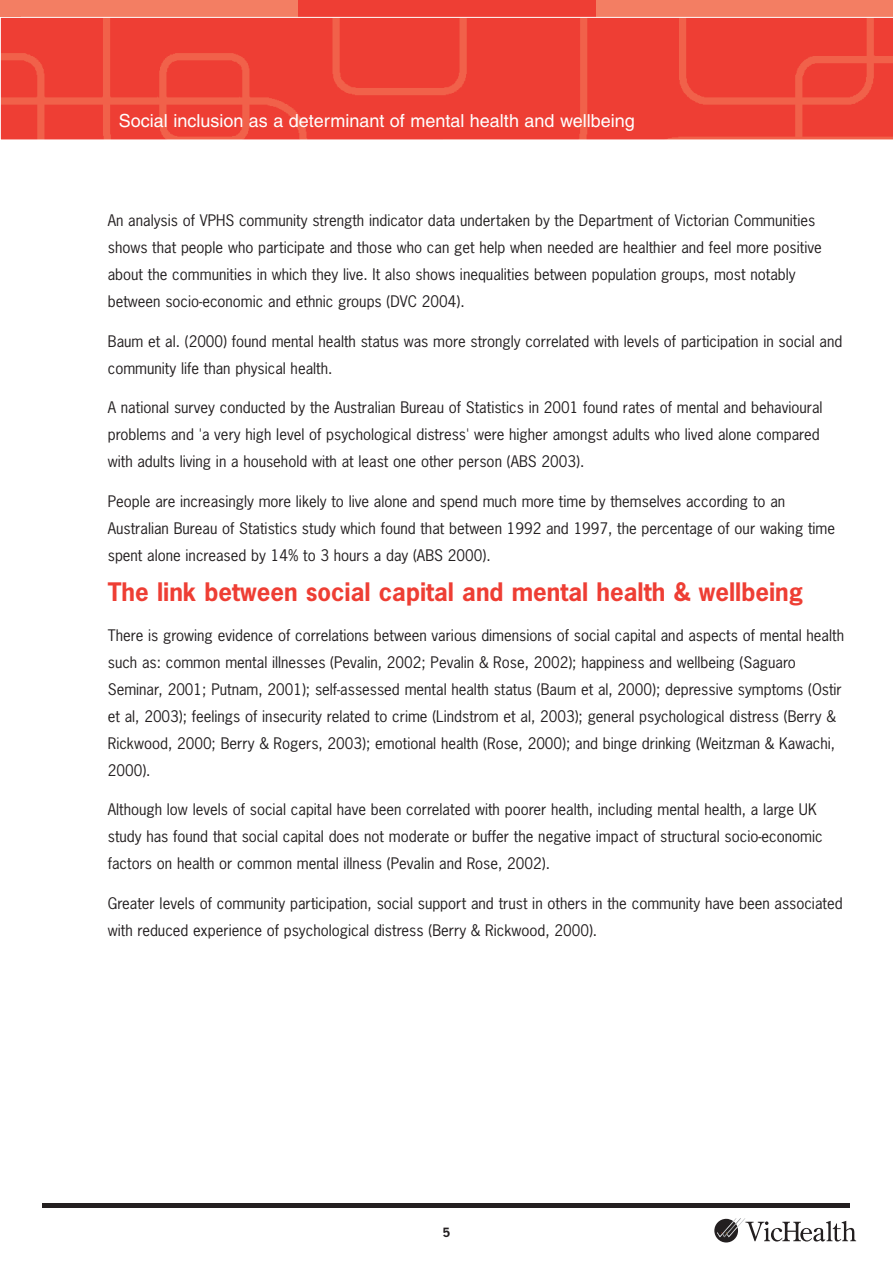
<style>
.page{position:relative;width:893px;height:1263px;background:#fff}
.page>*{position:absolute;margin:0;border:0;box-sizing:border-box;transform-origin:0 0}
.t1{font:700 24px "News Gothic";color:#ee3e34}
.t2{font:18px "Helvetica";color:#fff}
.t3{font:15px/27px "News Gothic";color:#231f20}
.t4{font:700 12px "News Gothic";color:#231f20}
</style>
<div class="page">
<div style="left:0;top:0;width:299px;height:17px;background:#f37e63"></div>
<div style="left:299px;top:0;width:297px;height:17px;background:#ee3e34"></div>
<div style="left:596px;top:0;width:297px;height:17px;background:#f37e63"></div>
<svg style="left:0;top:17px;width:893px;height:123px;background:#ee4439"></svg>
<svg style="left:714px;top:1218px;width:142px;height:24px"></svg>
<div style="left:43px;top:1203px;width:807px;height:5px;background:#231f20"></div>
<p class="t2" style="left:119px;top:114px;width:518px">Social inclusion as a determinant of mental health and wellbeing</p>
<p class="t3" style="left:108px;top:207px;width:715px">An analysis of VPHS community strength indicator data undertaken by the Department of Victorian Communities shows that people who participate and those who can get help when needed are healthier and feel more positive about the communities in which they live. It also shows inequalities between population groups, most notably between socio-economic and ethnic groups (DVC 2004).</p>
<p class="t3" style="left:108px;top:328px;width:736px">Baum et al. (2000) found mental health status was more strongly correlated with levels of participation in social and community life than physical health.</p>
<p class="t3" style="left:108px;top:395px;width:716px">A national survey conducted by the Australian Bureau of Statistics in 2001 found rates of mental and behavioural problems and 'a very high level of psychological distress' were higher amongst adults who lived alone compared with adults living in a household with at least one other person (ABS 2003).</p>
<p class="t3" style="left:108px;top:488px;width:729px">People are increasingly more likely to live alone and spend much more time by themselves according to an<br>Australian Bureau of Statistics study which found that between 1992 and 1997, the percentage of our waking time spent alone increased by 14% to 3 hours a day (ABS 2000).</p>
<h1 class="t1" style="left:108px;top:578px;width:697px">The link between social capital and mental health &amp; wellbeing</h1>
<p class="t3" style="left:108px;top:622px;width:738px">There is growing evidence of correlations between various dimensions of social capital and aspects of mental health such as: common mental illnesses (Pevalin, 2002; Pevalin &amp; Rose, 2002); happiness and wellbeing (Saguaro Seminar, 2001; Putnam, 2001); self-assessed mental health status (Baum et al, 2000); depressive symptoms (Ostir et al, 2003); feelings of insecurity related to crime (Lindstrom et al, 2003); general psychological distress (Berry &amp; Rickwood, 2000; Berry &amp; Rogers, 2003); emotional health (Rose, 2000); and binge drinking (Weitzman &amp; Kawachi, 2000).</p>
<p class="t3" style="left:108px;top:797px;width:716px">Although low levels of social capital have been correlated with poorer health, including mental health, a large UK study has found that social capital does not moderate or buffer the negative impact of structural socio-economic factors on health or common mental illness (Pevalin and Rose, 2002).</p>
<p class="t3" style="left:108px;top:890px;width:736px">Greater levels of community participation, social support and trust in others in the community have been associated with reduced experience of psychological distress (Berry &amp; Rickwood, 2000).</p>
<p class="t4" style="left:443px;top:1225px;width:9px">5</p>
</div>
